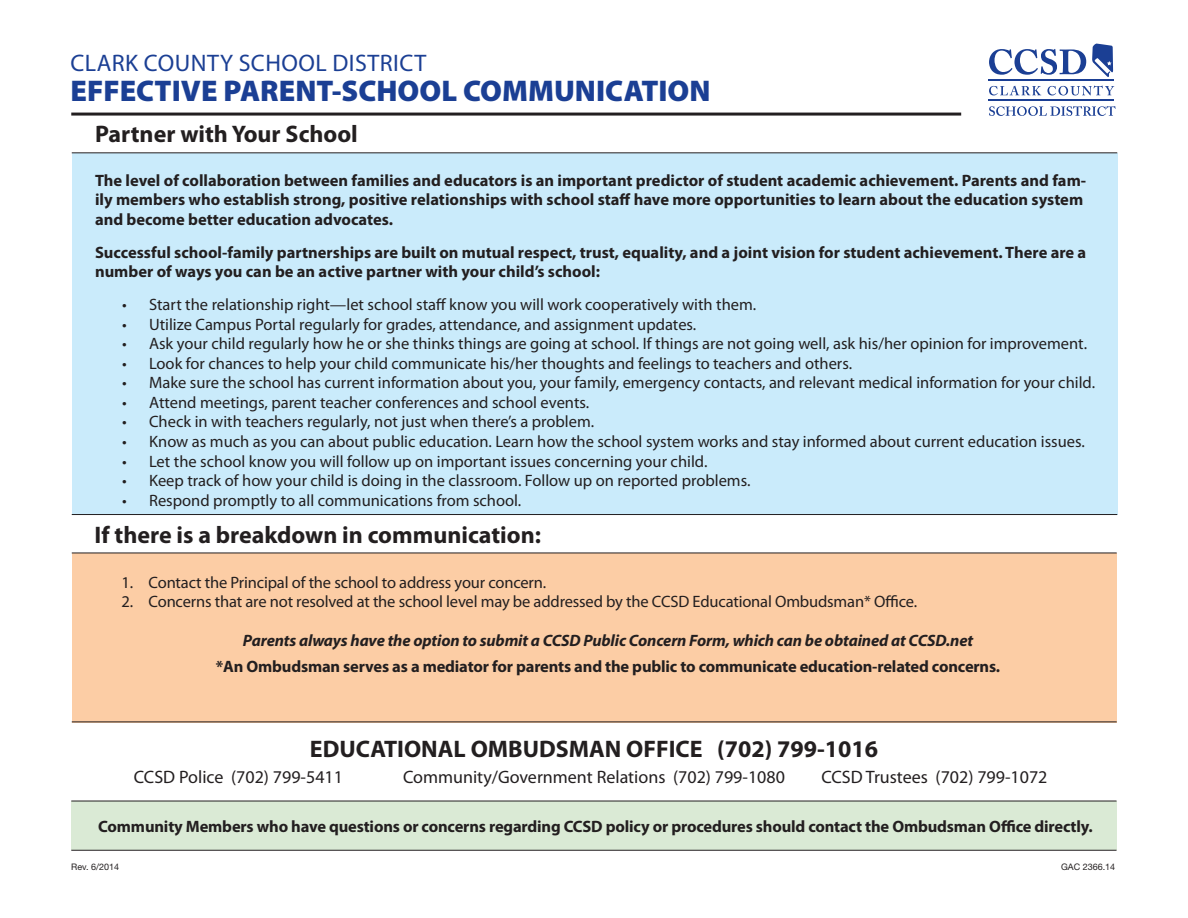
<style>
.page{position:relative;width:1188px;height:918px;background:#fff}
.page>*{position:absolute;margin:0;border:0;box-sizing:border-box;transform-origin:0 0}
.t1{font:900 30px "Myriad Pro";color:#1b3f94}
.t2{font:700 24px "Myriad Pro";color:#231f20}
.t3{font:24px "Myriad Pro";letter-spacing:.02em;color:#1b3f94}
.t4{font:18px "Myriad Pro";color:#231f20}
.t5{font:16.5px "Myriad Pro";color:#231f20}
.t6{font:700 16.5px/19.5px "Myriad Pro";color:#231f20}
.t7{font:italic 700 16.5px "Myriad Pro";letter-spacing:-.01em;color:#231f20}
.t8{font:9px "Helvetica Neue";color:#231f20}
</style>
<div class="page">
<div style="left:71px;top:802px;width:1046px;height:48px;background:#daead5"></div>
<div style="left:72px;top:553px;width:1045px;height:169px;background:#fccda5"></div>
<div style="left:72px;top:153px;width:1046px;height:362px;background:#caebfb"></div>
<hr style="left:72px;top:514px;width:1045px;height:1px;background:#231f20">
<hr style="left:72px;top:152px;width:1045px;height:1px;background:#231f20">
<hr style="left:71px;top:113px;width:890px;height:3px;background:#231f20">
<hr style="left:72px;top:553px;width:1045px;height:1px;background:#231f20">
<hr style="left:72px;top:722px;width:1045px;height:1px;background:#231f20">
<hr style="left:71px;top:801px;width:1046px;height:1px;background:#231f20">
<hr style="left:71px;top:850px;width:1046px;height:1px;background:#231f20">
<hr style="left:988px;top:80px;width:126px;height:1px;background:#1b3f94">
<hr style="left:988px;top:100px;width:126px;height:1px;background:#1b3f94">
<svg style="left:989px;top:49px;width:97px;height:26px"></svg>
<svg style="left:989px;top:86px;width:52px;height:9px"></svg>
<svg style="left:1047px;top:86px;width:67px;height:9px"></svg>
<svg style="left:989px;top:106px;width:127px;height:10px"></svg>
<svg style="left:1092px;top:43px;width:21px;height:34px"></svg>
<h2 class="t3" style="left:70px;top:50px;width:26px">Clark</h2>
<h2 class="t3" style="left:144px;top:50px;width:150px">Cou nty School</h2>
<h2 class="t3" style="left:332px;top:50px;width:96px">District</h2>
<h1 class="t1" style="left:70px;top:74px;width:642px">EFFECTIVE PARENT-SCHOOL COMMUNICATION</h1>
<h2 class="t2" style="left:95px;top:120px;width:264px">Partner with Your School</h2>
<p class="t6" style="left:95px;top:171px;width:993px">The level of collaboration between families and educators is an important predictor of student academic achievement. Parents and fam&shy;ily members who establish strong, positive relationships with school staff have more opportunities to learn about the education system and become better education advocates.</p>
<p class="t6" style="left:95px;top:243px;width:993px">Successful school-family partnerships are built on mutual respect, trust, equality, and a joint vision for student achievement. There are a number of ways you can be an active partner with your child’s school:</p>
<p class="t5" style="left:122px;top:296px;width:636px">• Start the relationship right—let school staff know you will work cooperatively with them.</p>
<p class="t5" style="left:122px;top:315px;width:576px">• Utilize Campus Portal regularly for grades, attendance, and assignment updates.</p>
<p class="t5" style="left:122px;top:335px;width:967px">• Ask your child regularly how he or she thinks things are going at school. If things are not going well, ask his/her opinion for improvement.</p>
<p class="t5" style="left:122px;top:354px;width:732px">• Look for chances to help your child communicate his/her thoughts and feelings to teachers and others.</p>
<p class="t5" style="left:122px;top:374px;width:975px">• Make sure the school has current information about you, your family, emergency contacts, and relevant medical information for your child.</p>
<p class="t5" style="left:122px;top:393px;width:469px">• Attend meetings, parent teacher conferences and school events.</p>
<p class="t5" style="left:122px;top:413px;width:474px">• Check in with teachers regularly, not just when there’s a problem.</p>
<p class="t5" style="left:122px;top:432px;width:964px">• Know as much as you can about public education. Learn how the school system works and stay informed about current education issues.</p>
<p class="t5" style="left:122px;top:452px;width:587px">• Let the school know you will follow up on important issues concerning your child.</p>
<p class="t5" style="left:122px;top:471px;width:630px">• Keep track of how your child is doing in the classroom. Follow up on reported problems.</p>
<p class="t5" style="left:122px;top:491px;width:401px">• Respond promptly to all communications from school.</p>
<h2 class="t2" style="left:95px;top:522px;width:448px">If there is a breakdown in communication:</h2>
<p class="t5" style="left:122px;top:573px;width:426px">1. Contact the Principal of the school to address your concern.</p>
<p class="t5" style="left:122px;top:593px;width:797px">2. Concerns that are not resolved at the school level may be addressed by the CCSD Educational Ombudsman* Office.</p>
<p class="t7" style="left:243px;top:632px;width:732px">Parents always have the option to submit a CCSD Public Concern Form, which can be obtained at CCSD.net</p>
<p class="t6" style="left:216px;top:657px;width:786px">*An Ombudsman serves as a mediator for parents and the public to communicate education-related concerns.</p>
<h2 class="t2" style="left:310px;top:736px;width:570px">EDUCATIONAL OMBUDSMAN OFFICE (702) 799-1016</h2>
<p class="t4" style="left:134px;top:768px;width:211px">CCSD Police (702) 799-5411</p>
<p class="t4" style="left:403px;top:768px;width:384px">Community/Government Relations (702) 799-1080</p>
<p class="t4" style="left:821px;top:768px;width:228px">CCSD Trustees (702) 799-1072</p>
<p class="t6" style="left:98px;top:817px;width:996px">Community Members who have questions or concerns regarding CCSD policy or procedures should contact the Ombudsman Office directly.</p>
<p class="t8" style="left:71px;top:861px;width:49px">Rev. 6/2014</p>
<p class="t8" style="left:1061px;top:861px;width:56px">GAC 2366.14</p>
</div>
